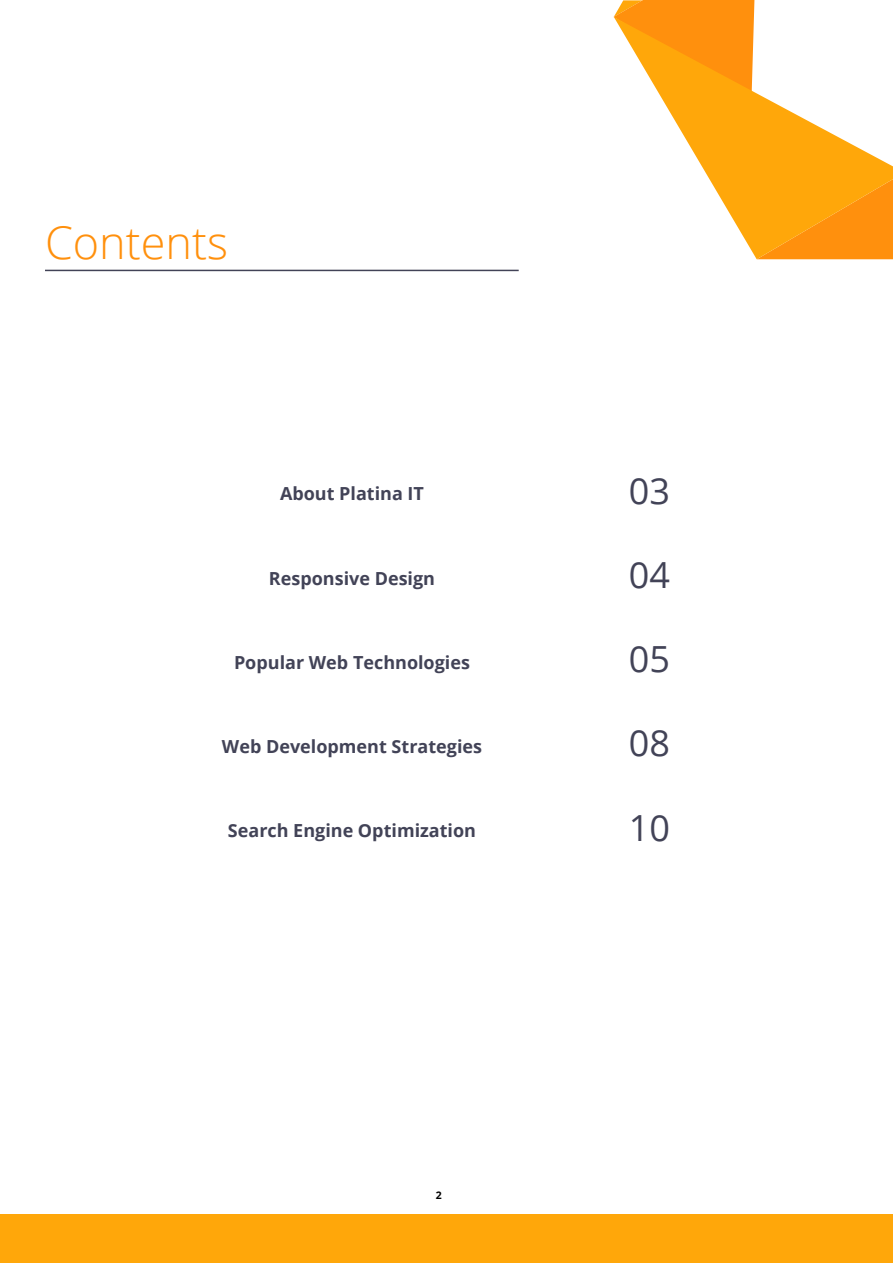
<style>
.page{position:relative;width:893px;height:1263px;background:#fff}
.page>*{position:absolute;margin:0;border:0;box-sizing:border-box;transform-origin:0 0}
.Level_1_Heading{font:300 45px "Open Sans";color:#ff900d}
.t1{font:36px "Open Sans";color:#424357}
.Introduction{font:700 18px "Open Sans";color:#424357}
.t2{font:700 10.5px "Open Sans";color:#000}
</style>
<div class="page">
<svg style="left:613px;top:0;width:141px;height:18px;background:#ff9617"></svg>
<svg style="left:614px;top:17px;width:279px;height:242px"></svg>
<div style="left:0;top:1214px;width:893px;height:49px;background:#ffa70a"></div>
<hr style="left:45px;top:270px;width:474px;height:1px;background:#424357">
<p class="Level_1_Heading" style="left:45px;top:212px;width:185px">Contents</p>
<p class="Introduction" style="left:280px;top:481px;width:146px">About Platina IT</p>
<p class="t1" style="left:629px;top:466px;width:43px">03</p>
<p class="Introduction" style="left:269px;top:565px;width:168px">Responsive Design</p>
<p class="t1" style="left:629px;top:550px;width:43px">04</p>
<p class="Introduction" style="left:234px;top:649px;width:237px">Popular Web Technologies</p>
<p class="t1" style="left:629px;top:634px;width:43px">05</p>
<p class="Introduction" style="left:222px;top:734px;width:262px">Web Development Strategies</p>
<p class="t1" style="left:629px;top:719px;width:43px">08</p>
<p class="Introduction" style="left:228px;top:818px;width:250px">Search Engine Optimization</p>
<p class="t1" style="left:629px;top:803px;width:43px">10</p>
<p class="t2" style="left:436px;top:1188px;width:7px">2</p>
</div>
